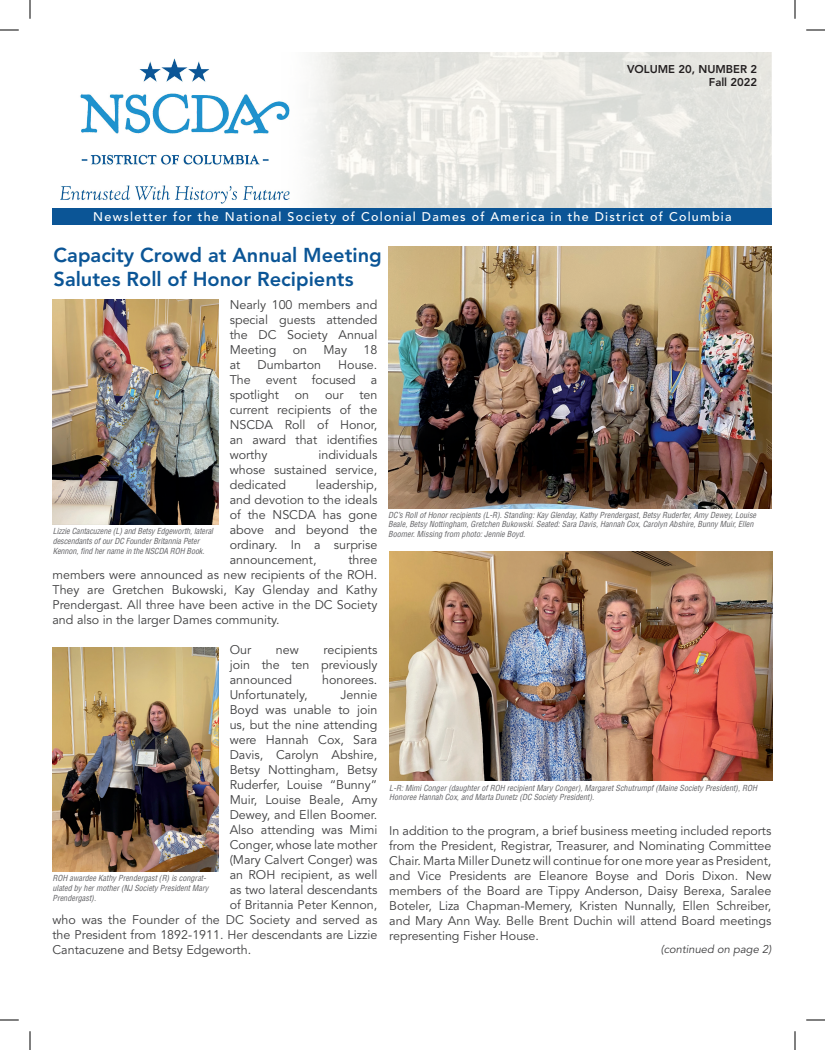
<style>
.page{position:relative;width:825px;height:1050px;background:#fff}
.page>*{position:absolute;margin:0;border:0;box-sizing:border-box;transform-origin:0 0}
.t1{font:800 20px/24px "Avenir LT Std";color:#0b5596}
.t2{font:12.5px/15px "Avenir LT Std";color:#3e3e3f;text-align:justify}
.t3{font:500 12.5px "Avenir LT Std";letter-spacing:.1em;color:#fff}
.t4{font:800 11.25px/13.5px "Avenir LT Std";color:#231f20;text-align:right}
.t5{font:italic 11.25px "Avenir LT Std";color:#3e3e3f}
.t6{font:italic condensed 8.12px/9.8px "Helvetica LT Std";color:#636366}
</style>
<div class="page">
<svg style="left:174px;top:52px;width:598px;height:156px;fill:#e7e7e2"></svg>
<img style="left:60px;top:59px;width:230px;height:145px">
<div style="left:52px;top:208px;width:720px;height:16px;background:#0b5596"></div>
<img style="left:53px;top:300px;width:165px;height:224px">
<img style="left:388px;top:247px;width:383px;height:261px">
<img style="left:389px;top:551px;width:383px;height:230px">
<img style="left:53px;top:647px;width:165px;height:225px">
<svg style="left:0;top:29px;width:19px;height:2px"></svg>
<svg style="left:806px;top:29px;width:19px;height:2px"></svg>
<svg style="left:0;top:1019px;width:19px;height:2px"></svg>
<svg style="left:806px;top:1019px;width:19px;height:2px"></svg>
<svg style="left:29px;top:0;width:2px;height:19px"></svg>
<svg style="left:29px;top:1031px;width:2px;height:19px"></svg>
<svg style="left:794px;top:0;width:2px;height:19px"></svg>
<svg style="left:794px;top:1031px;width:2px;height:19px"></svg>
<p class="t4" style="left:627px;top:62px;width:132px">VOLUME 20, NUMBER 2<br>Fall 2022</p>
<p class="t3" style="left:93px;top:209px;width:640px">Newsletter for the National Society of Colonial Dames of America in the District of Columbia</p>
<h1 class="t1" style="left:54px;top:243px;width:330px">Capacity Crowd at Annual Meeting<br>Salutes Roll of Honor Recipients</h1>
<p class="t2" style="left:230px;top:298px;width:149px">Nearly 100 members and special guests attended the DC Society Annual Meeting</p>
<p class="t2" style="left:293px;top:343px;width:16px">on</p>
<p class="t2" style="left:324px;top:343px;width:25px">May</p>
<p class="t2" style="left:363px;top:343px;width:15px">18</p>
<p class="t2" style="left:230px;top:358px;width:12px">at</p>
<p class="t2" style="left:257px;top:358px;width:65px">Dumbarton</p>
<p class="t2" style="left:230px;top:358px;width:149px;text-indent:109px">House.<br>The event focused a spotlight</p>
<p class="t2" style="left:230px;top:388px;width:149px;text-indent:130px">ten current recipients of the NSCDA Roll of Honor, an award that identifies worthy</p>
<p class="t2" style="left:295px;top:388px;width:16px">on</p>
<p class="t2" style="left:325px;top:388px;width:20px">our</p>
<p class="t2" style="left:230px;top:448px;width:149px;text-indent:89px">individuals whose sustained service, dedicated</p>
<p class="t2" style="left:230px;top:478px;width:149px;text-indent:86px">leadership, and devotion to the ideals of the NSCDA has gone above and beyond the ordinary. In a surprise announcement,</p>
<p class="t6" style="left:53px;top:527px;width:162px">Lizzie Cantacuzene (L) and Betsy Edgeworth, lateral descendants of our DC Founder Britannia Peter<br>Kennon, find her name in the NSCDA ROH Book.</p>
<p class="t2" style="left:53px;top:553px;width:326px;text-indent:296px">three members were announced as new recipients of the ROH.<br>They are Gretchen Bukowski, Kay Glenday and Kathy Prendergast. All three have been active in the DC Society and also in the larger Dames community.</p>
<p class="t2" style="left:230px;top:643px;width:23px">Our</p>
<p class="t2" style="left:276px;top:643px;width:24px">new</p>
<p class="t2" style="left:230px;top:643px;width:149px;text-indent:94px">recipients join the ten previously announced</p>
<p class="t2" style="left:322px;top:673px;width:57px">honorees.</p>
<p class="t2" style="left:230px;top:688px;width:79px">Unfortunately,</p>
<p class="t2" style="left:341px;top:688px;width:38px">Jennie</p>
<p class="t2" style="left:230px;top:703px;width:149px">Boyd was unable to join</p>
<p class="t2" style="left:230px;top:718px;width:149px">us, but the nine attending</p>
<p class="t2" style="left:230px;top:733px;width:149px">were Hannah Cox, Sara</p>
<p class="t2" style="left:230px;top:748px;width:149px">Davis, Carolyn Abshire,</p>
<p class="t2" style="left:230px;top:763px;width:149px">Betsy Nottingham, Betsy</p>
<p class="t2" style="left:230px;top:778px;width:149px">Ruderfer, Louise “Bunny”</p>
<p class="t2" style="left:230px;top:793px;width:149px">Muir, Louise Beale, Amy</p>
<p class="t2" style="left:230px;top:808px;width:149px">Dewey, and Ellen Boomer.</p>
<p class="t2" style="left:230px;top:823px;width:149px">Also attending was Mimi</p>
<p class="t2" style="left:230px;top:838px;width:149px">Conger, whose late mother</p>
<p class="t2" style="left:230px;top:853px;width:149px">(Mary Calvert Conger) was</p>
<p class="t2" style="left:230px;top:868px;width:149px">an ROH recipient, as well</p>
<p class="t2" style="left:230px;top:883px;width:149px">as two lateral descendants</p>
<p class="t2" style="left:230px;top:898px;width:149px">of Britannia Peter Kennon,</p>
<p class="t2" style="left:53px;top:913px;width:326px">who was the Founder of the DC Society and served as</p>
<p class="t2" style="left:53px;top:928px;width:326px">the President from 1892-1911. Her descendants are Lizzie</p>
<p class="t2" style="left:53px;top:943px;width:200px">Cantacuzene and Betsy Edgeworth.</p>
<p class="t6" style="left:52px;top:874px;width:158px">ROH awardee Kathy Prendergast (R) is congrat&shy;ulated by her mother (NJ Society President Mary<br>Prendergast).</p>
<p class="t6" style="left:388px;top:510px;width:370px">DC’s Roll of Honor recipients (L-R). Standing: Kay Glenday, Kathy Prendergast, Betsy Ruderfer, Amy Dewey, Louise<br>Beale, Betsy Nottingham, Gretchen Bukowski. Seated: Sara Davis, Hannah Cox, Carolyn Abshire, Bunny Muir, Ellen<br>Boomer. Missing from photo: Jennie Boyd.</p>
<p class="t6" style="left:389px;top:783px;width:369px">L-R: Mimi Conger (daughter of ROH recipient Mary Conger), Margaret Schutrumpf (Maine Society President), ROH<br>Honoree Hannah Cox, and Marta Dunetz (DC Society President).</p>
<p class="t2" style="left:389px;top:823px;width:384px">In addition to the program, a brief business meeting included reports from the President, Registrar, Treasurer, and Nominating Committee Chair. Marta Miller Dunetz will continue for one more year as President, and Vice Presidents are Eleanore Boyse and Doris Dixon. New members of the Board are Tippy Anderson, Daisy Berexa, Saralee Boteler, Liza Chapman-Memery, Kristen Nunnally, Ellen Schreiber, and Mary Ann Way. Belle Brent Duchin will attend Board meetings representing Fisher House.</p>
<p class="t5" style="left:661px;top:943px;width:112px">(continued on page 2)</p>
</div>
